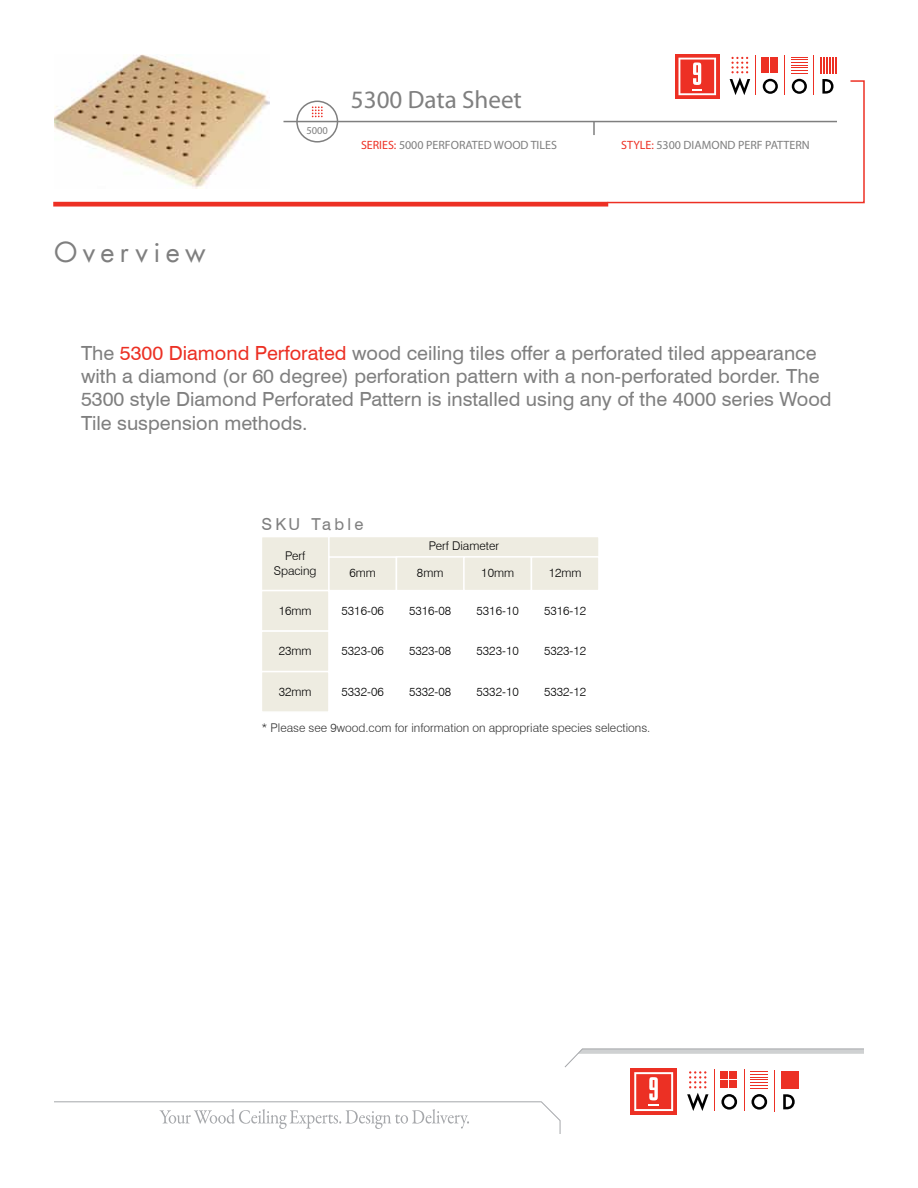
<style>
.page{position:relative;width:918px;height:1188px;background:#fff}
.page>*{position:absolute;margin:0;border:0;box-sizing:border-box;transform-origin:0 0}
.t1{font:27px "Futura";letter-spacing:.2em;color:#7f7f7f}
.t2{font:25.05px "Myriad Pro";color:#7f7f7f}
.t3{font:19.5px/23.4px "Swiss 721 BT";color:#7f7f7f}
.t4{font:16.5px "Swiss 721 BT";letter-spacing:.2em;color:#7f7f7f}
.t5{font:300 12px/14.4px "Swiss 721 BT";color:#000;text-align:center}
.t6{font:300 12px "Swiss 721 BT";color:#323232}
.t7{font:12px "Myriad Pro";color:#7f7f7f}
.t8{font:10.5px "Myriad Pro";color:#7f7f7f}
.s1{color:#ed3024}
.s2{color:#ec3024}
</style>
<div class="page">
<svg style="left:54px;top:1048px;width:810px;height:86px"></svg>
<div style="left:261px;top:536px;width:69px;height:55px;background:#eeece1;border:2px solid #fff"></div>
<div style="left:328px;top:556px;width:69px;height:35px;background:#eeece1;border:2px solid #fff"></div>
<div style="left:328px;top:536px;width:272px;height:22px;background:#eeece1;border:1px solid #fff"></div>
<div style="left:396px;top:556px;width:69px;height:35px;background:#eeece1;border:2px solid #fff"></div>
<div style="left:463px;top:556px;width:69px;height:35px;background:#eeece1;border:2px solid #fff"></div>
<div style="left:531px;top:556px;width:69px;height:35px;background:#eeece1;border:2px solid #fff"></div>
<div style="left:261px;top:590px;width:69px;height:42px;background:#eeece1;border:2px solid #fff"></div>
<div style="left:261px;top:630px;width:69px;height:42px;background:#eeece1;border:2px solid #fff"></div>
<div style="left:261px;top:671px;width:69px;height:42px;background:#eeece1;border:2px solid #fff"></div>
<div style="left:329px;top:591px;width:67px;height:40px;background:#fff"></div>
<div style="left:329px;top:631px;width:67px;height:41px;background:#fff"></div>
<div style="left:329px;top:672px;width:67px;height:40px;background:#fff"></div>
<hr style="left:813px;top:55px;width:1px;height:40px;background:#ed3024">
<hr style="left:784px;top:55px;width:1px;height:40px;background:#ed3024">
<hr style="left:755px;top:55px;width:1px;height:40px;background:#ed3024">
<div style="left:675px;top:54px;width:44px;height:45px;background:#ed3024"></div>
<img style="left:54px;top:54px;width:216px;height:134px">
<hr style="left:284px;top:121px;width:553px;height:1px;background:#7f7f7f">
<div style="left:296px;top:101px;width:42px;height:42px;border:2px solid #7f7f7f;border-radius:50%"></div>
<svg style="left:312px;top:106px;width:11px;height:11px"></svg>
<svg style="left:593px;top:122px;width:2px;height:13px"></svg>
<svg style="left:606px;top:57px;width:259px;height:147px"></svg>
<svg style="left:53px;top:202px;width:555px;height:5px;background:#ee4338"></svg>
<h1 class="t1" style="left:54px;top:235px;width:153px">Overview</h1>
<p class="t8" style="left:306px;top:124px;width:23px">5000</p>
<p class="t2" style="left:351px;top:86px;width:172px">5300 Data Sheet</p>
<p class="t7" style="left:361px;top:138px;width:197px"><span class="s1">SERIES:</span> 5000 PERFORATED WOOD TILES</p>
<p class="t7" style="left:621px;top:138px;width:190px"><span class="s1">STYLE:</span> 5300 DIAMOND PERF PATTERN</p>
<p class="t3" style="left:81px;top:341px;width:752px">The <span class="s2">5300 Diamond Perforated</span> wood ceiling tiles offer a perforated tiled appearance with a diamond (or 60 degree) perforation pattern with a non-perforated border. The 5300 style Diamond Perforated Pattern is installed using any of the 4000 series Wood Tile suspension methods.</p>
<p class="t4" style="left:261px;top:514px;width:104px">SKU Table</p>
<p class="t5" style="left:274px;top:549px;width:44px">Perf<br>Spacing</p>
<p class="t5" style="left:279px;top:603px;width:34px">16mm</p>
<p class="t5" style="left:279px;top:644px;width:34px">23mm</p>
<p class="t5" style="left:279px;top:684px;width:34px">32mm</p>
<p class="t5" style="left:429px;top:539px;width:72px">Perf Diameter</p>
<p class="t5" style="left:349px;top:566px;width:28px">6mm</p>
<p class="t5" style="left:417px;top:566px;width:28px">8mm</p>
<p class="t5" style="left:342px;top:603px;width:44px">5316-06</p>
<p class="t5" style="left:342px;top:644px;width:44px">5323-06</p>
<p class="t5" style="left:342px;top:684px;width:44px">5332-06</p>
<p class="t5" style="left:409px;top:603px;width:44px">5316-08</p>
<p class="t5" style="left:409px;top:644px;width:44px">5323-08</p>
<p class="t5" style="left:409px;top:684px;width:44px">5332-08</p>
<p class="t5" style="left:481px;top:566px;width:34px">10mm</p>
<p class="t5" style="left:549px;top:566px;width:34px">12mm</p>
<p class="t5" style="left:477px;top:603px;width:44px">5316-10</p>
<p class="t5" style="left:477px;top:644px;width:44px">5323-10</p>
<p class="t5" style="left:477px;top:684px;width:44px">5332-10</p>
<p class="t5" style="left:544px;top:603px;width:44px">5316-12</p>
<p class="t5" style="left:544px;top:644px;width:44px">5323-12</p>
<p class="t5" style="left:544px;top:684px;width:44px">5332-12</p>
<p class="t6" style="left:261px;top:720px;width:391px">* Please see 9wood.com for information on appropriate species selections.</p>
</div>
